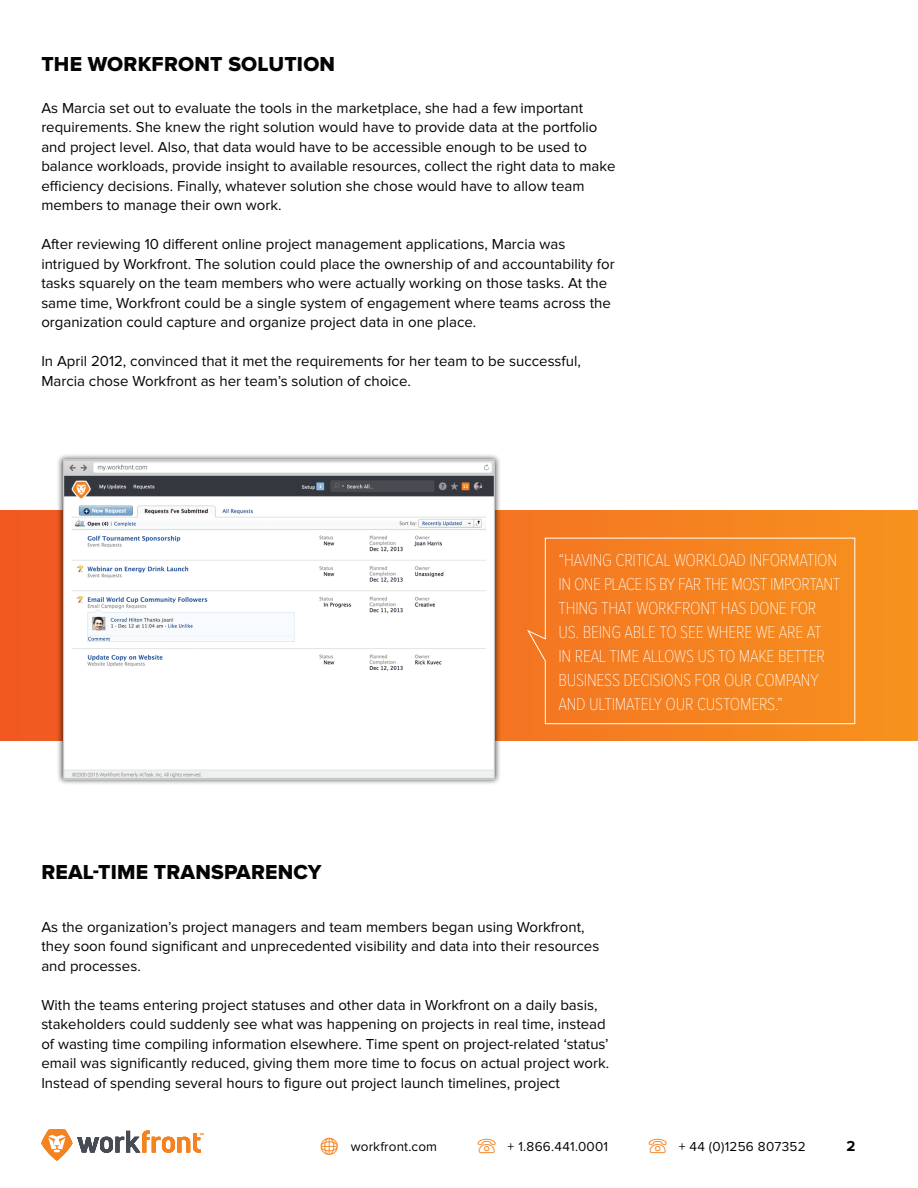
<style>
.page{position:relative;width:918px;height:1188px;background:#fff}
.page>*{position:absolute;margin:0;border:0;box-sizing:border-box;transform-origin:0 0}
.t1{font:21px "Proxima Nova Extrabld";letter-spacing:.01em;color:#040503}
.t2{font:100 18px/24px "Proxima Nova Cond";letter-spacing:-.015em;color:#fff}
.t3{font:15px/19.5px "Proxima Nova";color:#040503}
.t4{font:700 15px "Proxima Nova";color:#040503}
.t5{font:13.5px "Proxima Nova";letter-spacing:.02em;color:#040503}
.s1{color:#f58220}
</style>
<div class="page">
<svg style="left:41px;top:1129px;width:162px;height:32px"></svg>
<svg style="left:0;top:511px;width:918px;height:230px;background:#f47920"></svg>
<div style="left:57px;top:454px;width:444px;height:331px;background:#040503;opacity:.75"></div>
<svg style="left:63px;top:460px;width:432px;height:319px"></svg>
<svg style="left:527px;top:538px;width:328px;height:186px;background:#f48322"></svg>
<h1 class="t1" style="left:41px;top:52px;width:295px">THE WORKFRONT SOLUTION</h1>
<p class="t3" style="left:41px;top:98px;width:576px">As Marcia set out to evaluate the tools in the marketplace, she had a few important requirements. She knew the right solution would have to provide data at the portfolio and project level. Also, that data would have to be accessible enough to be used to balance workloads, provide insight to available resources, collect the right data to make efficiency decisions. Finally, whatever solution she chose would have to allow team members to manage their own work.</p>
<p class="t3" style="left:41px;top:234px;width:575px">After reviewing 10 different online project management applications, Marcia was intrigued by Workfront. The solution could place the ownership of and accountability for tasks squarely on the team members who were actually working on those tasks. At the same time, Workfront could be a single system of engagement where teams across the organization could capture and organize project data in one place.</p>
<p class="t3" style="left:41px;top:351px;width:541px">In April 2012, convinced that it met the requirements for her team to be successful,<br>Marcia chose Workfront as her team’s solution of choice.</p>
<h1 class="t1" style="left:41px;top:860px;width:282px">REAL-TIME TRANSPARENCY</h1>
<p class="t2" style="left:558px;top:548px;width:283px">“HAVING CRITICAL WORKLOAD INFORMATION IN ONE PLACE IS BY FAR THE MOST IMPORTANT THING THAT WORKFRONT HAS DONE FOR US. BEING ABLE TO SEE WHERE WE ARE AT<br>IN REAL TIME ALLOWS US TO MAKE BETTER BUSINESS DECISIONS FOR OUR COMPANY AND ULTIMATELY OUR CUSTOMERS.”</p>
<p class="t3" style="left:41px;top:917px;width:559px">As the organization’s project managers and team members began using Workfront, they soon found significant and unprecedented visibility and data into their resources and processes.</p>
<p class="t3" style="left:41px;top:995px;width:569px">With the teams entering project statuses and other data in Workfront on a daily basis, stakeholders could suddenly see what was happening on projects in real time, instead of wasting time compiling information elsewhere. Time spent on project-related ‘status’ email was significantly reduced, giving them more time to focus on actual project work.<br>Instead of spending several hours to figure out project launch timelines, project</p>
<p class="t5" style="left:321px;top:1138px;width:118px"><span class="s1">■▼□</span> workfront.com</p>
<p class="t5" style="left:478px;top:1138px;width:132px"><span class="s1">▼●□■</span> + 1.866.441.0001</p>
<p class="t5" style="left:649px;top:1138px;width:158px"><span class="s1">▼●□■</span> + 44 (0)1256 807352</p>
<p class="t4" style="left:847px;top:1137px;width:10px">2</p>
</div>
